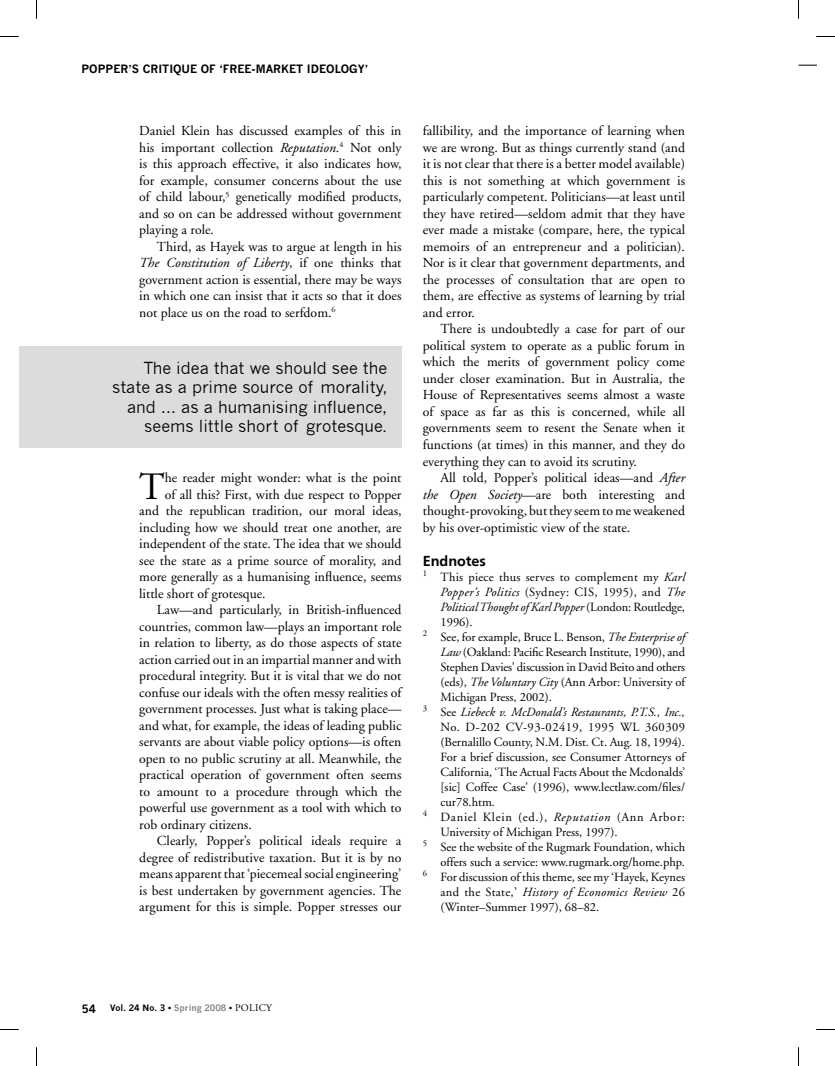
<style>
.page{position:relative;width:835px;height:1066px;background:#fff}
.page>*{position:absolute;margin:0;border:0;box-sizing:border-box;transform-origin:0 0}
.t1{font:38.62px "Adobe Garamond";color:#000}
.t2{font:16.25px/19.5px "News Gothic";color:#000;text-align:right}
.t3{font:700 15px "Frugal Sans";color:#000}
.t4{font:13.75px/16.5px "Adobe Garamond";color:#000;text-align:justify}
.t5{font:12.5px "Adobe Garamond";color:#000}
.t6{font:italic 12.5px "Adobe Garamond";color:#000}
.t7{font:12.5px "Adobe Garamond";letter-spacing:.025em;color:#000}
.t8{font:italic 12.5px "Adobe Garamond";letter-spacing:.025em;color:#000}
.t9{font:12.5px "Adobe Garamond";letter-spacing:.02em;color:#000}
.t10{font:12.5px "Adobe Garamond";letter-spacing:.06em;color:#000}
.t11{font:12.5px "Adobe Garamond";letter-spacing:.04em;color:#000}
.t12{font:700 11.25px "News Gothic";color:#000}
.t13{font:700 8.75px "News Gothic";color:#000}
.s1{font-style:italic}
.s2{font-style:normal}
.s3{color:#888}
.s4{font-family:"Adobe Garamond Pro";font-weight:400;font-size:10px}
</style>
<div class="page">
<svg style="left:798px;top:65px;width:18px;height:1px"></svg>
<div style="left:19px;top:346px;width:382px;height:101px;background:#dcdcdc"></div>
<svg style="left:0;top:36px;width:19px;height:1px"></svg>
<svg style="left:816px;top:36px;width:19px;height:1px"></svg>
<svg style="left:36px;top:0;width:1px;height:19px"></svg>
<svg style="left:36px;top:1047px;width:1px;height:18px"></svg>
<svg style="left:798px;top:0;width:1px;height:19px"></svg>
<svg style="left:798px;top:1047px;width:1px;height:18px"></svg>
<p class="t12" style="left:81px;top:62px;width:288px">POPPER’S CRITIQUE OF ‘FREE-MARKET IDEOLOGY’</p>
<p class="t4" style="left:139px;top:124px;width:264px">Daniel Klein has discussed examples of this in his important collection <span class="s1">Reputation</span>.<sup>4</sup> Not only is this approach effective, it also indicates how, for example, consumer concerns about the use of child labour,<sup>5</sup> genetically modified products, and so on can be addressed without government playing a role.</p>
<p class="t4" style="left:139px;top:239px;width:264px;text-indent:18px">Third, as Hayek was to argue at length in his <span class="s1">The Constitution of Liberty</span>, if one thinks that government action is essential, there may be ways in which one can insist that it acts so that it does not place us on the road to serfdom.<sup>6</sup></p>
<p class="t2" style="left:112px;top:358px;width:277px">The idea that we should see the state as a prime source of morality, and … as a humanising influence, seems little short of grotesque.</p>
<h1 class="t1" style="left:139px;top:470px;width:27px">T</h1>
<p class="t4" style="left:165px;top:470px;width:238px">he reader might wonder: what is the point</p>
<p class="t4" style="left:165px;top:487px;width:238px">of all this? First, with due respect to Popper</p>
<p class="t4" style="left:139px;top:503px;width:264px">and the republican tradition, our moral ideas,</p>
<p class="t4" style="left:139px;top:520px;width:264px">including how we should treat one another, are</p>
<p class="t4" style="left:139px;top:536px;width:264px">independent of the state. The idea that we should</p>
<p class="t4" style="left:139px;top:553px;width:264px">see the state as a prime source of morality, and</p>
<p class="t4" style="left:139px;top:569px;width:264px">more generally as a humanising influence, seems</p>
<p class="t4" style="left:139px;top:586px;width:128px">little short of grotesque.</p>
<p class="t4" style="left:157px;top:602px;width:246px">Law—and particularly, in British-influenced</p>
<p class="t4" style="left:139px;top:619px;width:264px">countries, common law—plays an important role</p>
<p class="t4" style="left:139px;top:635px;width:264px">in relation to liberty, as do those aspects of state</p>
<p class="t4" style="left:139px;top:652px;width:264px">action carried out in an impartial manner and with</p>
<p class="t4" style="left:139px;top:668px;width:264px">procedural integrity. But it is vital that we do not</p>
<p class="t4" style="left:139px;top:685px;width:264px">confuse our ideals with the often messy realities of</p>
<p class="t4" style="left:139px;top:701px;width:264px">government processes. Just what is taking place—</p>
<p class="t4" style="left:139px;top:718px;width:264px">and what, for example, the ideas of leading public</p>
<p class="t4" style="left:139px;top:734px;width:264px">servants are about viable policy options—is often</p>
<p class="t4" style="left:139px;top:751px;width:264px">open to no public scrutiny at all. Meanwhile, the</p>
<p class="t4" style="left:139px;top:767px;width:264px">practical operation of government often seems</p>
<p class="t4" style="left:139px;top:784px;width:264px">to amount to a procedure through which the</p>
<p class="t4" style="left:139px;top:800px;width:264px">powerful use government as a tool with which to</p>
<p class="t4" style="left:139px;top:817px;width:114px">rob ordinary citizens.</p>
<p class="t4" style="left:157px;top:833px;width:246px">Clearly, Popper’s political ideals require a</p>
<p class="t4" style="left:139px;top:850px;width:264px">degree of redistributive taxation. But it is by no</p>
<p class="t4" style="left:139px;top:866px;width:264px">means apparent that ‘piecemeal social engineering’</p>
<p class="t4" style="left:139px;top:883px;width:264px">is best undertaken by government agencies. The</p>
<p class="t4" style="left:139px;top:899px;width:264px">argument for this is simple. Popper stresses our</p>
<p class="t4" style="left:423px;top:124px;width:264px">fallibility, and the importance of learning when we are wrong. But as things currently stand (and it is not clear that there is a better model available) this is not something at which government is particularly competent. Politicians—at least until they have retired—seldom admit that they have ever made a mistake (compare, here, the typical memoirs of an entrepreneur and a politician).<br>Nor is it clear that government departments, and the processes of consultation that are open to them, are effective as systems of learning by trial and error.</p>
<p class="t4" style="left:423px;top:322px;width:264px;text-indent:18px">There is undoubtedly a case for part of our political system to operate as a public forum in which the merits of government policy come under closer examination. But in Australia, the House of Representatives seems almost a waste of space as far as this is concerned, while all governments seem to resent the Senate when it functions (at times) in this manner, and they do everything they can to avoid its scrutiny.</p>
<p class="t4" style="left:423px;top:470px;width:264px;text-indent:18px">All told, Popper’s political ideas—and <span class="s1">After the Open Society</span>—are both interesting and thought-provoking, but they seem to me weakened by his over-optimistic view of the state.</p>
<p class="t3" style="left:423px;top:554px;width:65px">Endnotes</p>
<p class="t9" style="left:423px;top:571px;width:264px"><sup>1</sup> This piece thus serves to complement my <span class="s1">Karl</span></p>
<p class="t7" style="left:440px;top:586px;width:246px"><span class="s1">Popper’s Politics</span> (Sydney: CIS, 1995), and <span class="s1">The</span></p>
<p class="t6" style="left:440px;top:601px;width:246px">Political Thought of Karl Popper <span class="s2">(London: Routledge,</span></p>
<p class="t5" style="left:440px;top:616px;width:34px">1996).</p>
<p class="t5" style="left:423px;top:631px;width:264px"><sup>2</sup> See, for example, Bruce L. Benson, <span class="s1">The Enterprise of</span></p>
<p class="t5" style="left:440px;top:646px;width:246px"><span class="s1">Law</span> (Oakland: Pacific Research Institute, 1990), and</p>
<p class="t5" style="left:440px;top:661px;width:246px">Stephen Davies’ discussion in David Beito and others</p>
<p class="t5" style="left:440px;top:676px;width:246px">(eds), <span class="s1">The Voluntary City</span> (Ann Arbor: University of</p>
<p class="t5" style="left:440px;top:691px;width:113px">Michigan Press, 2002).</p>
<p class="t6" style="left:423px;top:706px;width:264px"><sup>3</sup> <span class="s2">See</span> Liebeck v. McDonald’s Restaurants, P.T.S., Inc.,</p>
<p class="t11" style="left:440px;top:721px;width:246px">No. D-202 CV-93-02419, 1995 WL 360309</p>
<p class="t5" style="left:440px;top:736px;width:246px">(Bernalillo County, N.M. Dist. Ct. Aug. 18, 1994).</p>
<p class="t5" style="left:440px;top:751px;width:246px">For a brief discussion, see Consumer Attorneys of</p>
<p class="t5" style="left:440px;top:766px;width:246px">California, ‘The Actual Facts About the Mcdonalds’</p>
<p class="t5" style="left:440px;top:781px;width:246px">[sic] Coffee Case’ (1996), www.lectlaw.com/files/</p>
<p class="t5" style="left:440px;top:796px;width:56px">cur78.htm.</p>
<p class="t10" style="left:423px;top:811px;width:264px"><sup>4</sup> Daniel Klein (ed.), <span class="s1">Reputation</span> (Ann Arbor:</p>
<p class="t5" style="left:440px;top:826px;width:178px">University of Michigan Press, 1997).</p>
<p class="t5" style="left:423px;top:841px;width:264px"><sup>5</sup> See the website of the Rugmark Foundation, which</p>
<p class="t5" style="left:440px;top:856px;width:246px">offers such a service: www.rugmark.org/home.php.</p>
<p class="t5" style="left:423px;top:871px;width:264px"><sup>6</sup> For discussion of this theme, see my ‘Hayek, Keynes</p>
<p class="t8" style="left:440px;top:886px;width:246px"><span class="s2">and the State,’</span> History of Economics Review <span class="s2">26</span></p>
<p class="t5" style="left:440px;top:901px;width:160px">(Winter–Summer 1997), 68–82.</p>
<p class="t12" style="left:82px;top:1001px;width:16px">54</p>
<p class="t13" style="left:110px;top:1002px;width:163px">Vol. 24 No. 3 • <span class="s3">Spring 2008</span> • <span class="s4">POLICY</span></p>
</div>
